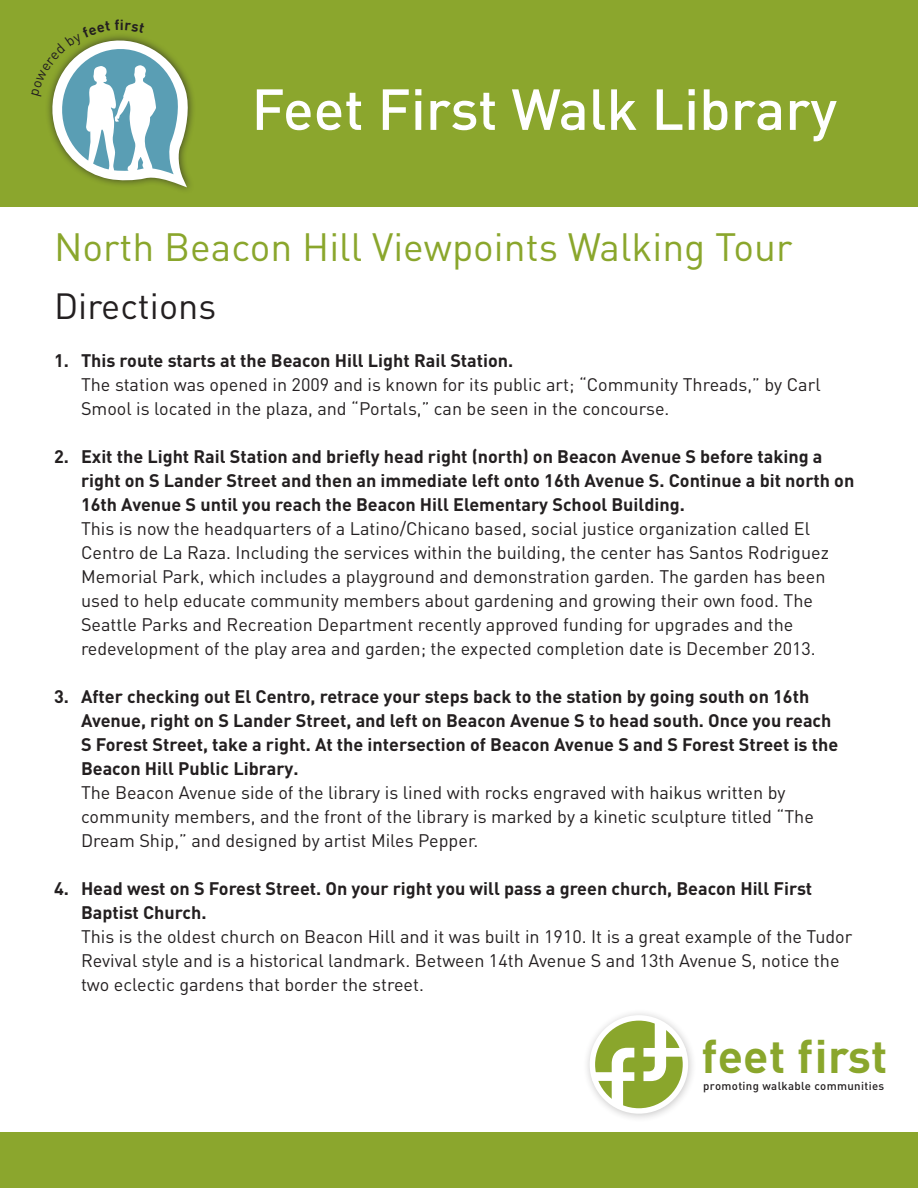
<style>
.page{position:relative;width:918px;height:1188px;background:#fff}
.page>*{position:absolute;margin:0;border:0;box-sizing:border-box;transform-origin:0 0}
.t1{font:500 57px "DIN Pro";color:#fff}
.t2{font:700 46.35px "DIN Pro";letter-spacing:.01em;color:#8aa62c}
.t3{font:39px "DIN Pro";color:#8aa62c}
.t4{font:36px "DIN Pro";color:#231f20}
.t5{font:18px/24px "DIN Pro";color:#231f20}
.t6{font:700 18px/24px "DIN Pro";color:#231f20}
.t7{font:500 11.4px "DIN Pro";letter-spacing:.03em;color:#231f20}
</style>
<div class="page">
<div style="left:0;top:1133px;width:918px;height:55px;background:#8ba62d"></div>
<div style="left:582px;top:1008px;width:115px;height:114px;background:#231f20;opacity:.25"></div>
<div style="left:592px;top:1018px;width:93px;height:93px;background:#8aa62c;border-radius:50%"></div>
<div style="left:590px;top:1015px;width:98px;height:99px;border:5px solid #fff;border-radius:50%"></div>
<svg style="left:643px;top:1019px;width:42px;height:62px"></svg>
<svg style="left:592px;top:1048px;width:42px;height:62px"></svg>
<div style="left:0;top:0;width:918px;height:206px;background:#8ba62d"></div>
<svg style="left:48px;top:35px;width:145px;height:155px"></svg>
<p class="t1" style="left:228px;top:68px;width:587px">Feet First Walk Library</p>
<p class="t1" style="left:206px;top:71px;width:587px">Fe t First Walk Library</p>
<p class="t1" style="left:237px;top:71px;width:587px">Feet First Walk Library</p>
<p class="t1" style="left:252px;top:71px;width:587px">Feet First Walk Library</p>
<p class="t3" style="left:54px;top:220px;width:740px">North Beacon Hill Viewpoints Walking Tour</p>
<p class="t4" style="left:54px;top:281px;width:164px">Directions</p>
<p class="t6" style="left:54px;top:347px;width:461px">1. This route starts at the Beacon Hill Light Rail Station.</p>
<p class="t5" style="left:81px;top:371px;width:741px">The station was opened in 2009 and is known for its public art; “Community Threads,” by Carl<br>Smool is located in the plaza, and “Portals,” can be seen in the concourse.</p>
<p class="t6" style="left:81px;top:443px;width:775px;text-indent:-27px">2. Exit the Light Rail Station and briefly head right (north) on Beacon Avenue S before taking a right on S Lander Street and then an immediate left onto 16th Avenue S. Continue a bit north on<br>16th Avenue S until you reach the Beacon Hill Elementary School Building.</p>
<p class="t5" style="left:81px;top:515px;width:731px">This is now the headquarters of a Latino/Chicano based, social justice organization called El</p>
<p class="t5" style="left:81px;top:539px;width:749px">Centro de La Raza. Including the services within the building, the center has Santos Rodriguez<br>Memorial Park, which includes a playground and demonstration garden. The garden has been used to help educate community members about gardening and growing their own food. The</p>
<p class="t5" style="left:81px;top:611px;width:714px">Seattle Parks and Recreation Department recently approved funding for upgrades and the</p>
<p class="t5" style="left:81px;top:635px;width:736px">redevelopment of the play area and garden; the expected completion date is December 2013.</p>
<p class="t6" style="left:54px;top:683px;width:757px">3. After checking out El Centro, retrace your steps back to the station by going south on 16th</p>
<p class="t6" style="left:81px;top:707px;width:759px">Avenue, right on S Lander Street, and left on Beacon Avenue S to head south. Once you reach<br>S Forest Street, take a right. At the intersection of Beacon Avenue S and S Forest Street is the<br>Beacon Hill Public Library.</p>
<p class="t5" style="left:81px;top:779px;width:706px">The Beacon Avenue side of the library is lined with rocks engraved with haikus written by</p>
<p class="t5" style="left:81px;top:803px;width:734px">community members, and the front of the library is marked by a kinetic sculpture titled “The<br>Dream Ship,” and designed by artist Miles Pepper.</p>
<p class="t6" style="left:54px;top:875px;width:760px">4. Head west on S Forest Street. On your right you will pass a green church, Beacon Hill First</p>
<p class="t6" style="left:81px;top:899px;width:127px">Baptist Church.</p>
<p class="t5" style="left:81px;top:923px;width:773px">This is the oldest church on Beacon Hill and it was built in 1910. It is a great example of the Tudor<br>Revival style and is a historical landmark. Between 14th Avenue S and 13th Avenue S, notice the two eclectic gardens that border the street.</p>
<p class="t2" style="left:702px;top:1024px;width:187px">feet first</p>
<p class="t7" style="left:703px;top:1078px;width:182px">promoting walkable communities</p>
</div>
